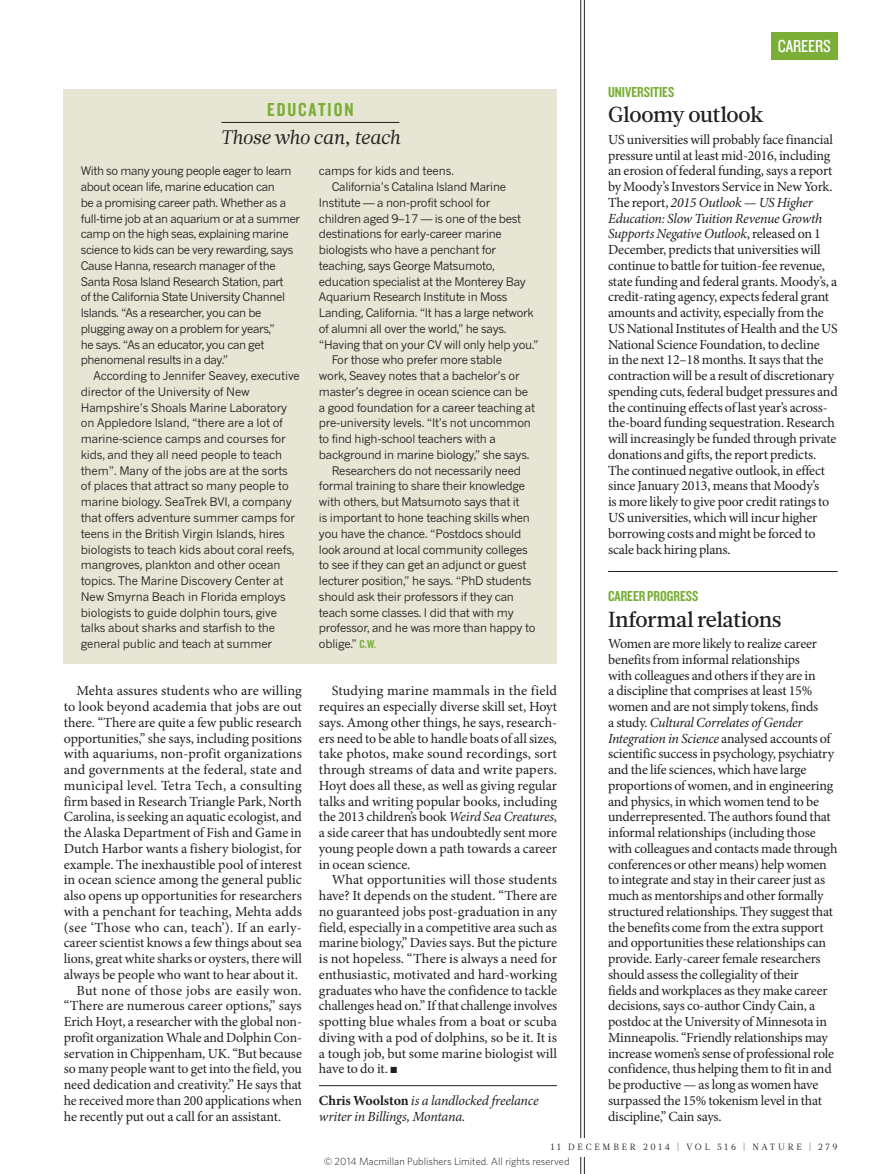
<style>
.page{position:relative;width:893px;height:1174px;background:#fff}
.page>*{position:absolute;margin:0;border:0;box-sizing:border-box;transform-origin:0 0}
.BRIEF_HEAD{font:500 21.75px "Glosa Math";letter-spacing:-.02em;color:#231f20}
.BOX_HEAD{font:italic 19.5px "Glosa Math";letter-spacing:.005em;color:#231f20}
.BOX_STRAP{font:19.5px "Knockout 49 Liteweight";letter-spacing:.1em;color:#7aae36}
.t1{font:18px "Knockout 29 Junior Ltweight";letter-spacing:-.005em;color:#fff}
.BRIEF_STRAP{font:15px "Knockout 49 Liteweight";color:#7aae36}
.BRIEF_BODY{font:13.95px/15.8px "Minion Pro";letter-spacing:-.015em;color:#231f20}
.BODY_INDENT{font:13.95px/15.8px "Minion Pro";letter-spacing:-.01em;color:#231f20;text-align:justify}
.AUTHOR_DETAILS{font:italic 13.95px/15.8px "Minion Pro";letter-spacing:-.01em;color:#231f20}
.BOX_COPY_INDENT{font:11.7px/15.8px "News Gothic MTOT";letter-spacing:-.02em;color:#231f20}
.BOX_COPY_1ST_PARA{font:11.7px/15.8px "News Gothic MTOT";letter-spacing:-.035em;color:#231f20}
.t2{font:300 10.5px "Whitney";color:#1d1d1b}
.t3{font:9px "Glosa Math";letter-spacing:.3em;color:#231f20}
.s1{font-family:"Knockout 49 Liteweight";font-size:12px;color:#7aae36}
.s2{font-style:italic}
.s3{font-weight:700;font-style:normal}
</style>
<div class="page">
<hr style="left:584px;top:0;width:1px;height:1174px;background:#231f20">
<hr style="left:580px;top:0;width:1px;height:1174px;background:#231f20">
<hr style="left:608px;top:571px;width:230px;height:1px;background:#231f20">
<hr style="left:319px;top:1085px;width:238px;height:1px;background:#231f20">
<div style="left:64px;top:90px;width:493px;height:574px;background:#e7e5d4"></div>
<hr style="left:221px;top:122px;width:178px;height:1px;background:#231f20">
<div style="left:476px;top:1137px;width:362px;height:19px;background:#fff"></div>
<div style="left:771px;top:32px;width:67px;height:27px;background:#7aae36"></div>
<p class="BOX_STRAP" style="left:267px;top:97px;width:88px">EDUCATION</p>
<p class="BOX_HEAD" style="left:221px;top:124px;width:181px">Those who can, teach</p>
<p class="BOX_COPY_1ST_PARA" style="left:81px;top:163px;width:221px">With so many young people eager to learn about ocean life, marine education can<br>be a promising career path. Whether as a full-time job at an aquarium or at a summer camp on the high seas, explaining marine science to kids can be very rewarding, says Cause Hanna, research manager of the Santa Rosa Island Research Station, part<br>of the California State University Channel Islands. “As a researcher, you can be plugging away on a problem for years,”<br>he says. “As an educator, you can get phenomenal results in a day.”</p>
<p class="BOX_COPY_INDENT" style="left:81px;top:368px;width:221px;text-indent:13px">According to Jennifer Seavey, executive director of the University of New Hampshire’s Shoals Marine Laboratory on Appledore Island, “there are a lot of marine-science camps and courses for kids, and they all need people to teach them”. Many of the jobs are at the sorts of places that attract so many people to marine biology. SeaTrek BVI, a company that offers adventure summer camps for teens in the British Virgin Islands, hires biologists to teach kids about coral reefs, mangroves, plankton and other ocean topics. The Marine Discovery Center at New Smyrna Beach in Florida employs biologists to guide dolphin tours, give talks about sharks and starfish to the general public and teach at summer</p>
<p class="BODY_INDENT" style="left:64px;top:683px;width:240px;text-indent:13px">Mehta assures students who are willing to look beyond academia that jobs are out there. “There are quite a few public research opportunities,” she says, including positions with aquariums, non-profit organizations and governments at the federal, state and municipal level. Tetra Tech, a consulting firm based in Research Triangle Park, North Carolina, is seeking an aquatic ecologist, and the Alaska Department of Fish and Game in Dutch Harbor wants a fishery biologist, for example. The inexhaustible pool of interest in ocean science among the general public also opens up opportunities for researchers with a penchant for teaching, Mehta adds (see ‘Those who can, teach’). If an early&shy;career scientist knows a few things about sea lions, great white sharks or oysters, there will always be people who want to hear about it.</p>
<p class="BODY_INDENT" style="left:64px;top:982px;width:240px;text-indent:13px">But none of those jobs are easily won. “There are numerous career options,” says Erich Hoyt, a researcher with the global non&shy;profit organization Whale and Dolphin Con&shy;servation in Chippenham, UK. “But because so many people want to get into the field, you need dedication and creativity.” He says that he received more than 200 applications when he recently put out a call for an assistant.</p>
<p class="BOX_COPY_INDENT" style="left:319px;top:163px;width:137px">camps for kids and teens.</p>
<p class="BOX_COPY_INDENT" style="left:319px;top:179px;width:221px;text-indent:13px">California’s Catalina Island Marine Institute — a non-profit school for<br>children aged 9–17 — is one of the best destinations for early-career marine biologists who have a penchant for teaching, says George Matsumoto, education specialist at the Monterey Bay Aquarium Research Institute in Moss Landing, California. “It has a large network of alumni all over the world,” he says. “Having that on your CV will only help you.”</p>
<p class="BOX_COPY_INDENT" style="left:319px;top:352px;width:218px;text-indent:13px">For those who prefer more stable<br>work, Seavey notes that a bachelor’s or master’s degree in ocean science can be a good foundation for a career teaching at pre-university levels. “It’s not uncommon to find high-school teachers with a background in marine biology,” she says.</p>
<p class="BOX_COPY_INDENT" style="left:319px;top:462px;width:218px;text-indent:13px">Researchers do not necessarily need formal training to share their knowledge with others, but Matsumoto says that it<br>is important to hone teaching skills when you have the chance. “Postdocs should look around at local community colleges to see if they can get an adjunct or guest lecturer position,” he says. “PhD students should ask their professors if they can teach some classes. I did that with my professor, and he was more than happy to oblige.” <span class="s1">C.W.</span></p>
<p class="BODY_INDENT" style="left:319px;top:683px;width:240px;text-indent:13px">Studying marine mammals in the field requires an especially diverse skill set, Hoyt says. Among other things, he says, research&shy;ers need to be able to handle boats of all sizes, take photos, make sound recordings, sort through streams of data and write papers.<br>Hoyt does all these, as well as giving regular talks and writing popular books, including the 2013 children’s book <span class="s2">Weird Sea Creatures</span>, a side career that has undoubtedly sent more young people down a path towards a career in ocean science.</p>
<p class="BODY_INDENT" style="left:319px;top:872px;width:240px;text-indent:13px">What opportunities will those students have? It depends on the student. “There are no guaranteed jobs post-graduation in any field, especially in a competitive area such as marine biology,” Davies says. But the picture is not hopeless. “There is always a need for enthusiastic, motivated and hard-working graduates who have the confidence to tackle challenges head on.” If that challenge involves spotting blue whales from a boat or scuba diving with a pod of dolphins, so be it. It is a tough job, but some marine biologist will have to do it. ■</p>
<p class="AUTHOR_DETAILS" style="left:319px;top:1093px;width:221px"><span class="s3">Chris Woolston</span> is a landlocked freelance writer in Billings, Montana.</p>
<p class="t1" style="left:778px;top:34px;width:55px">CAREERS</p>
<p class="BRIEF_STRAP" style="left:608px;top:82px;width:68px">UNIVERSITIES</p>
<p class="BRIEF_HEAD" style="left:608px;top:100px;width:157px">Gloomy outlook</p>
<p class="BRIEF_BODY" style="left:608px;top:132px;width:231px">US universities will probably face financial pressure until at least mid-2016, including an erosion of federal funding, says a report by Moody’s Investors Service in New York.<br>The report, <span class="s2">2015 Outlook — US Higher Education: Slow Tuition Revenue Growth Supports Negative Outlook</span>, released on 1<br>December, predicts that universities will continue to battle for tuition-fee revenue, state funding and federal grants. Moody’s, a credit-rating agency, expects federal grant amounts and activity, especially from the US National Institutes of Health and the US National Science Foundation, to decline<br>in the next 12–18 months. It says that the contraction will be a result of discretionary spending cuts, federal budget pressures and the continuing effects of last year’s across&shy;the-board funding sequestration. Research will increasingly be funded through private donations and gifts, the report predicts.<br>The continued negative outlook, in effect since January 2013, means that Moody’s<br>is more likely to give poor credit ratings to US universities, which will incur higher borrowing costs and might be forced to scale back hiring plans.</p>
<p class="BRIEF_STRAP" style="left:608px;top:586px;width:92px">CAREER PROGRESS</p>
<p class="BRIEF_HEAD" style="left:608px;top:604px;width:175px">Informal relations</p>
<p class="BRIEF_BODY" style="left:608px;top:636px;width:231px">Women are more likely to realize career benefits from informal relationships<br>with colleagues and others if they are in<br>a discipline that comprises at least 15% women and are not simply tokens, finds<br>a study. <span class="s2">Cultural Correlates of Gender Integration in Science</span> analysed accounts of scientific success in psychology, psychiatry and the life sciences, which have large proportions of women, and in engineering and physics, in which women tend to be underrepresented. The authors found that informal relationships (including those with colleagues and contacts made through conferences or other means) help women to integrate and stay in their career just as much as mentorships and other formally structured relationships. They suggest that the benefits come from the extra support and opportunities these relationships can provide. Early-career female researchers should assess the collegiality of their<br>fields and workplaces as they make career decisions, says co-author Cindy Cain, a postdoc at the University of Minnesota in Minneapolis. “Friendly relationships may increase women’s sense of professional role confidence, thus helping them to fit in and be productive — as long as women have surpassed the 15% tokenism level in that discipline,” Cain says.</p>
<p class="t3" style="left:551px;top:1141px;width:288px">11 DECEMBER 2014 | VOL 516 | NATURE | 279</p>
<p class="t2" style="left:324px;top:1154px;width:247px">© 2014 Macmillan Publishers Limited. All rights reserved</p>
</div>
